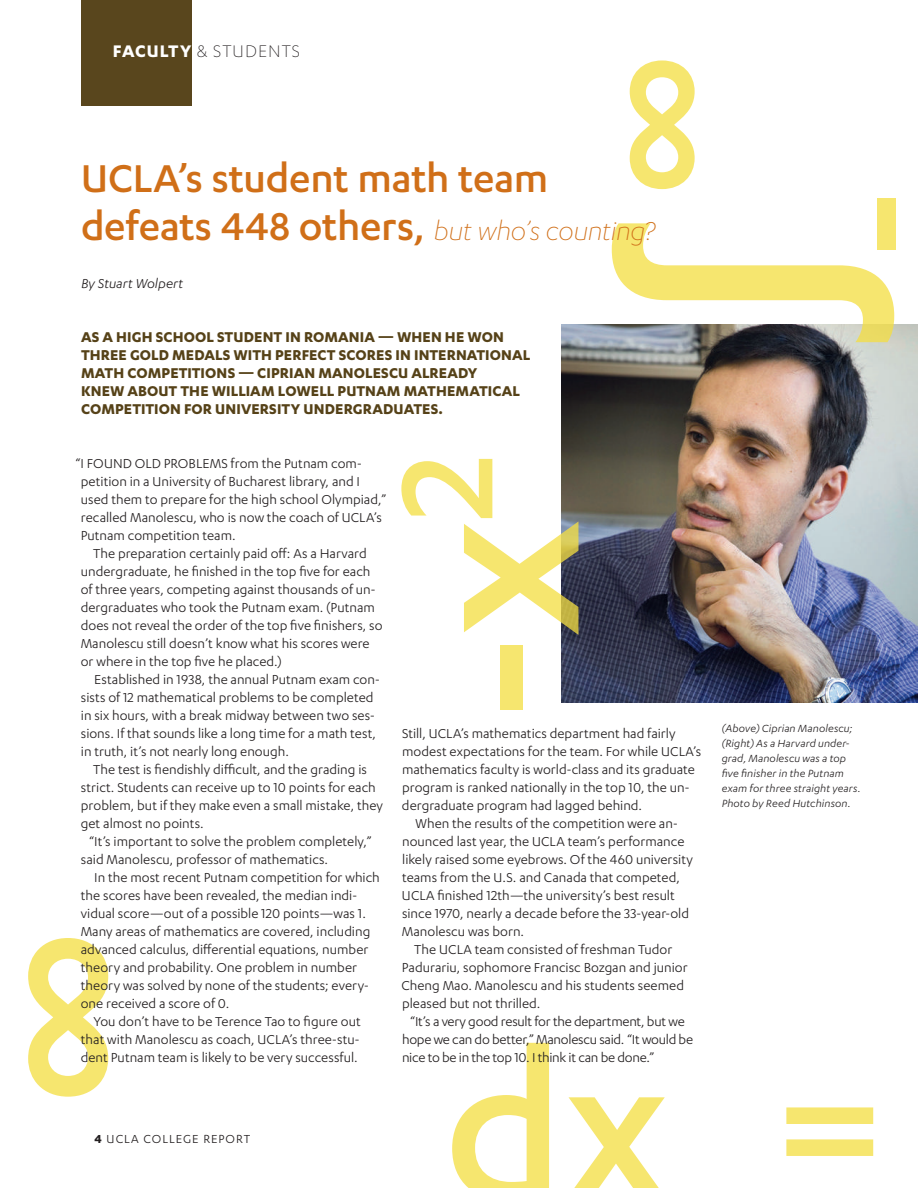
<style>
.page{position:relative;width:918px;height:1188px;background:#fff}
.page>*{position:absolute;margin:0;border:0;box-sizing:border-box;transform-origin:0 0}
.t1{font:500 45px/48px "Karbon";letter-spacing:-.01em;color:#d06f18}
.t2{font:300 19.5px "Karbon";letter-spacing:.05em;color:#231f20}
.t3{font:700 16.5px "Karbon";letter-spacing:.01em;color:#564218}
.t4{font:15px/18px "Karbon";color:#231f20}
.t5{font:15px "Karbon";letter-spacing:-.02em;color:#231f20}
.t6{font:italic 15px "Karbon";letter-spacing:.005em;color:#231f20}
.t7{font:13.5px "Karbon";letter-spacing:.075em;color:#231f20}
.t8{font:italic 12px/15px "Karbon";letter-spacing:.01em;color:#231f20}
.s1{font-weight:700;color:#fff}
.s2{font-weight:300;font-style:italic;font-size:30px}
.s3{font-weight:700}
</style>
<div class="page">
<svg style="left:28px;top:938px;width:80px;height:159px"></svg>
<img style="left:562px;top:325px;width:356px;height:378px">
<svg style="left:612px;top:223px;width:282px;height:119px"></svg>
<svg style="left:630px;top:60px;width:65px;height:129px"></svg>
<div style="left:878px;top:198px;width:18px;height:51px;background:#f6e66f"></div>
<div style="left:81px;top:0;width:110px;height:106px;background:#564218"></div>
<svg style="left:452px;top:1043px;width:97px;height:145px"></svg>
<svg style="left:568px;top:1097px;width:97px;height:91px"></svg>
<svg style="left:786px;top:1107px;width:87px;height:49px"></svg>
<div style="left:500px;top:645px;width:23px;height:65px;background:#f6e66f"></div>
<svg style="left:401px;top:459px;width:177px;height:176px"></svg>
<h2 class="t2" style="left:113px;top:41px;width:189px"><span class="s1">FACULTY</span> &amp; STUDENTS</h2>
<h1 class="t1" style="left:81px;top:153px;width:576px">UCLA’s student math team defeats 448 others, <span class="s2">but who’s counting?</span></h1>
<p class="t6" style="left:81px;top:275px;width:104px">By Stuart Wolpert</p>
<p class="t3" style="left:81px;top:328px;width:86px">ASA HIGH SCHOOL</p>
<p class="t3" style="left:217px;top:328px;width:10px">STUD</p>
<p class="t3" style="left:254px;top:328px;width:72px">ENT IN ROMAN</p>
<p class="t3" style="left:360px;top:328px;width:121px">IA — WHEN HE WON</p>
<p class="t3" style="left:81px;top:346px;width:60px">THREE GOLD</p>
<p class="t3" style="left:172px;top:346px;width:32px">MEDALS</p>
<p class="t3" style="left:233px;top:346px;width:116px">WITH PERFECT SCOR</p>
<p class="t3" style="left:376px;top:346px;width:81px">ES IN INTERNAT</p>
<p class="t3" style="left:485px;top:346px;width:16px">IONAL</p>
<p class="t3" style="left:81px;top:364px;width:12px">MATH</p>
<p class="t3" style="left:127px;top:364px;width:12px">COMP</p>
<p class="t3" style="left:170px;top:364px;width:46px">ETITIONS</p>
<p class="t3" style="left:238px;top:364px;width:105px">— CIPRIAN MANOL</p>
<p class="t3" style="left:373px;top:364px;width:19px">ESCU</p>
<p class="t3" style="left:412px;top:364px;width:67px">ALREADY</p>
<p class="t3" style="left:81px;top:382px;width:77px">KN EW ABOUT</p>
<p class="t3" style="left:181px;top:382px;width:178px">TH E WILLIAM LOWELL PUTNAM</p>
<p class="t3" style="left:404px;top:382px;width:64px">MATH EMAT</p>
<p class="t3" style="left:488px;top:382px;width:15px">ICAL</p>
<p class="t3" style="left:81px;top:400px;width:22px">COMP</p>
<p class="t3" style="left:124px;top:400px;width:71px">ETITION FOR</p>
<p class="t3" style="left:215px;top:400px;width:100px">UN IVERSITY UND</p>
<p class="t3" style="left:335px;top:400px;width:20px">ERGRADUAT</p>
<p class="t3" style="left:422px;top:400px;width:22px">ES.</p>
<p class="t4" style="left:81px;top:454px;width:307px;text-indent:150px">from the Putnam com&shy;petition in a University of Bucharest library, and I used them to prepare for the high school Olympiad,” recalled Manolescu, who is now the coach of UCLA’s Putnam competition team.</p>
<p class="t4" style="left:81px;top:544px;width:303px;text-indent:12px">The preparation certainly paid off: As a Harvard undergraduate, he finished in the top five for each of three years, competing against thousands of un&shy;dergraduates who took the Putnam exam. (Putnam does not reveal the order of the top five finishers, so Manolescu still doesn’t know what his scores were or where in the top five he placed.)</p>
<p class="t4" style="left:81px;top:670px;width:301px;text-indent:13px">Established in 1938, the annual Putnam exam con&shy;sists of 12 mathematical problems to be completed in six hours, with a break midway between two ses&shy;sions. If that sounds like a long time for a math test, in truth, it’s not nearly long enough.</p>
<p class="t4" style="left:93px;top:760px;width:275px">The test is fiendishly difficult, and the grading is</p>
<p class="t4" style="left:81px;top:778px;width:296px">strict. Students can receive up to 10 points for each</p>
<p class="t4" style="left:81px;top:796px;width:304px">problem, but if they make even a small mistake, they</p>
<p class="t4" style="left:81px;top:814px;width:125px">get almost no points.</p>
<p class="t4" style="left:89px;top:832px;width:284px">“It’s important to solve the problem completely,”</p>
<p class="t4" style="left:81px;top:850px;width:249px">said Manolescu, professor of mathematics.</p>
<p class="t4" style="left:94px;top:868px;width:287px">In the most recent Putnam competition for which</p>
<p class="t4" style="left:81px;top:886px;width:278px">the scores have been revealed, the median indi-</p>
<p class="t4" style="left:81px;top:904px;width:287px">vidual score—out of a possible 120 points—was 1.</p>
<p class="t4" style="left:81px;top:922px;width:291px">Many areas of mathematics are covered, including</p>
<p class="t4" style="left:81px;top:940px;width:289px">advanced calculus, differential equations, number</p>
<p class="t4" style="left:81px;top:958px;width:278px">theory and probability. One problem in number</p>
<p class="t4" style="left:81px;top:976px;width:290px">theory was solved by none of the students; every-</p>
<p class="t4" style="left:81px;top:994px;width:150px">one received a score of 0.</p>
<p class="t4" style="left:93px;top:1012px;width:269px">You don’t have to be Terence Tao to figure out</p>
<p class="t4" style="left:81px;top:1030px;width:280px">that with Manolescu as coach, UCLA’s three-stu-</p>
<p class="t4" style="left:81px;top:1048px;width:279px">dent Putnam team is likely to be very successful.</p>
<p class="t4" style="left:75px;top:454px;width:22px">“I found</p>
<p class="t4" style="left:135px;top:454px;width:10px">old</p>
<p class="t4" style="left:164px;top:454px;width:9px">problems</p>
<p class="t4" style="left:402px;top:724px;width:275px">Still, UCLA’s mathematics department had fairly</p>
<p class="t4" style="left:402px;top:742px;width:301px">modest expectations for the team. For while UCLA’s</p>
<p class="t4" style="left:402px;top:760px;width:294px">mathematics faculty is world-class and its graduate</p>
<p class="t4" style="left:402px;top:778px;width:289px">program is ranked nationally in the top 10, the un-</p>
<p class="t4" style="left:402px;top:796px;width:242px">dergraduate program had lagged behind.</p>
<p class="t4" style="left:416px;top:814px;width:264px">When the results of the competition were an-</p>
<p class="t4" style="left:402px;top:832px;width:284px">nounced last year, the UCLA team’s performance</p>
<p class="t4" style="left:402px;top:850px;width:292px">likely raised some eyebrows. Of the 460 university</p>
<p class="t4" style="left:402px;top:868px;width:279px">teams from the U.S. and Canada that competed,</p>
<p class="t4" style="left:402px;top:886px;width:274px">UCLA finished 12th—the university’s best result</p>
<p class="t4" style="left:402px;top:904px;width:289px">since 1970, nearly a decade before the 33-year-old</p>
<p class="t4" style="left:402px;top:922px;width:124px">Manolescu was born.</p>
<p class="t4" style="left:414px;top:940px;width:260px">The UCLA team consisted of freshman Tudor</p>
<p class="t4" style="left:402px;top:958px;width:287px">Padurariu, sophomore Francisc Bozgan and junior</p>
<p class="t4" style="left:401px;top:976px;width:284px">Cheng Mao. Manolescu and his students seemed</p>
<p class="t4" style="left:402px;top:994px;width:140px">pleased but not thrilled.</p>
<p class="t4" style="left:410px;top:1012px;width:276px">“It’s a very good result for the department, but we</p>
<p class="t4" style="left:402px;top:1030px;width:293px">hope we can do better,” Manolescu said. “It would be</p>
<p class="t5" style="left:402px;top:1049px;width:254px">nice to be in the top 10. I think it can be done.”</p>
<p class="t8" style="left:722px;top:720px;width:140px">(Above) Ciprian Manolescu; (Right) As a Harvard under&shy;grad, Manolescu was a top five finisher in the Putnam exam for three straight years.<br>Photo by Reed Hutchinson.</p>
<p class="t7" style="left:94px;top:1132px;width:157px"><span class="s3">4</span> UCLA COLLEGE REPORT</p>
</div>
